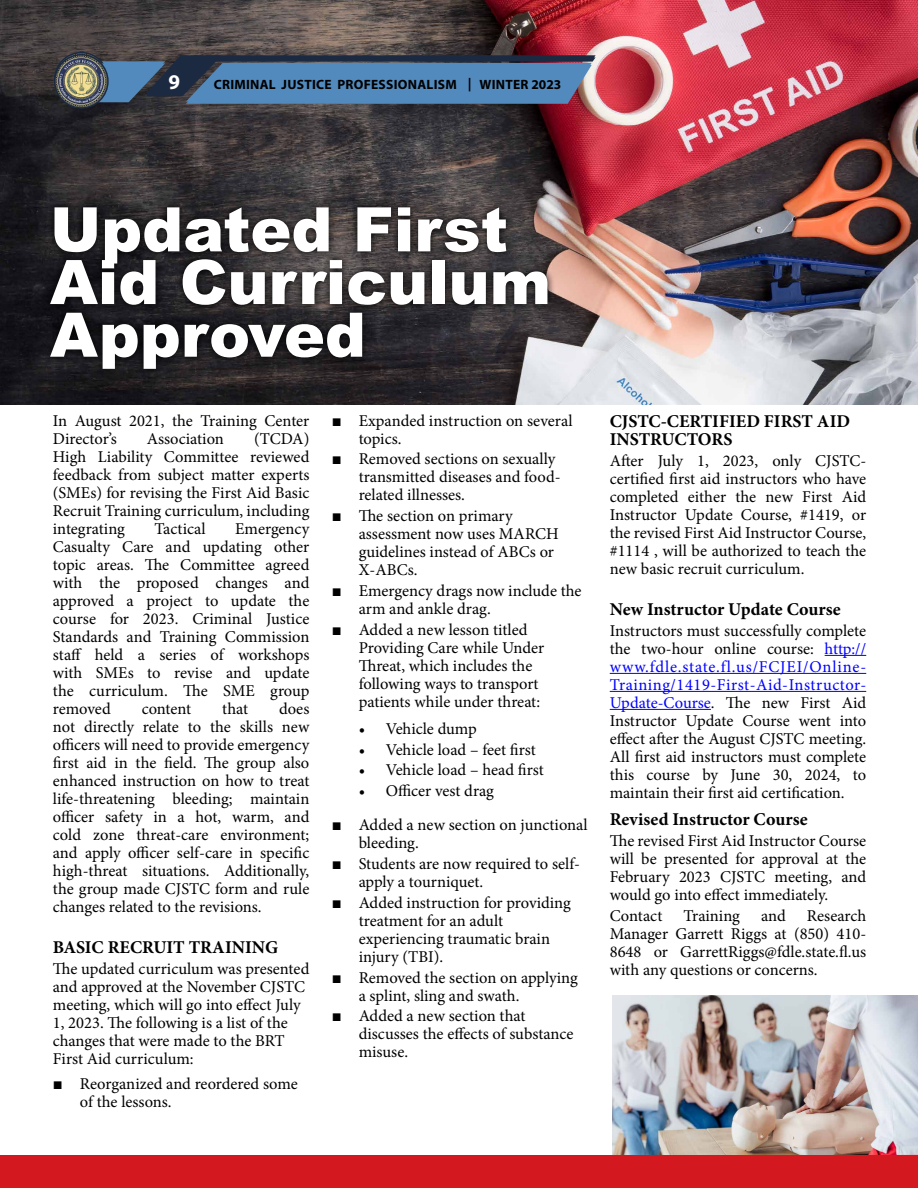
<style>
.page{position:relative;width:918px;height:1188px;background:#fff}
.page>*{position:absolute;margin:0;border:0;box-sizing:border-box;transform-origin:0 0}
.t1{font:900 61.5px/52.7px "Arial";color:#fff}
.t2{font:700 21px "Myriad Pro";color:#fff}
.t3{font:700 18px/18px "Minion Pro";color:#000}
.t4{font:16.5px/18px "Minion Pro";color:#000}
.t5{font:700 13.5px "Myriad Pro";letter-spacing:.02em;color:#000}
.s1{font-family:"Impact"}
.s2{color:#00f}
</style>
<div class="page">
<img style="left:613px;top:996px;width:305px;height:159px">
<img style="left:0;top:0;width:918px;height:405px">
<svg style="left:90px;top:55px;width:506px;height:49px;background:#4b739b"></svg>
<img style="left:55px;top:55px;width:53px;height:53px;border-radius:27px">
<div style="left:54px;top:54px;width:55px;height:55px;border:2px solid #1c2a41;border-radius:50%"></div>
<svg style="left:43px;top:199px;width:513px;height:178px;background:#282527"></svg>
<hr style="left:825px;top:655px;width:41px;height:1px;background:#00f">
<hr style="left:610px;top:673px;width:256px;height:1px;background:#00f">
<hr style="left:610px;top:691px;width:256px;height:1px;background:#00f">
<hr style="left:610px;top:709px;width:101px;height:1px;background:#00f">
<div style="left:0;top:1155px;width:918px;height:33px;background:#d31820"></div>
<p class="t2" style="left:168px;top:69px;width:13px">9</p>
<p class="t5" style="left:214px;top:76px;width:259px">CRIMINAL JUSTICE PROFESSIONALISM |</p>
<p class="t5" style="left:554px;top:76px;width:9px">1</p>
<p class="t5" style="left:479px;top:76px;width:83px">WINTER 2023</p>
<h1 class="t1" style="left:50px;top:201px;width:503px">Updated First<br>Aid Curriculum<br>Approved</h1>
<p class="t4" style="left:53px;top:412px;width:258px">In August 2021, the Training Center<br>Director’s</p>
<p class="t4" style="left:53px;top:430px;width:258px;text-align:justify;text-indent:201px">(TCDA)<br>High Liability Committee reviewed feedback from subject matter experts (SMEs) for revising the First Aid Basic Recruit Training curriculum, including integrating</p>
<p class="t4" style="left:147px;top:430px;width:79px">Association</p>
<p class="t4" style="left:155px;top:520px;width:53px">Tactical</p>
<p class="t4" style="left:53px;top:520px;width:258px;text-align:justify;text-indent:182px">Emergency Casualty Care and updating other topic areas. The Committee agreed with the proposed changes and approved a project to update the course for 2023. Criminal Justice Standards and Training Commission staff held a series of workshops with SMEs to revise and update the curriculum. The SME group removed</p>
<p class="t4" style="left:53px;top:700px;width:258px;text-align:justify;text-indent:226px">does not directly relate to the skills new officers will need to provide emergency first aid in the field. The group also enhanced instruction on how to treat life-threatening bleeding; maintain officer safety in a hot, warm, and cold zone threat-care environment; and apply officer self-care in specific high-threat situations. Additionally, the group made CJSTC form and rule changes related to the revisions.</p>
<p class="t3" style="left:53px;top:938px;width:227px">BASIC RECRUIT TRAINING</p>
<p class="t4" style="left:53px;top:960px;width:258px">The updated curriculum was presented and approved at the November CJSTC meeting, which will go into effect July 1, 2023. The following is a list of the changes that were made to the BRT First Aid curriculum:</p>
<p class="t4" style="left:80px;top:1074px;width:220px;text-indent:-27px"><span class="s1">■</span> Reorganized and reordered some of the lessons.</p>
<p class="t4" style="left:142px;top:700px;width:51px">content</p>
<p class="t4" style="left:222px;top:700px;width:27px">that</p>
<p class="t4" style="left:359px;top:412px;width:215px;text-indent:-27px"><span class="s1">■</span> Expanded instruction on several topics.</p>
<p class="t4" style="left:359px;top:450px;width:203px;text-indent:-27px"><span class="s1">■</span> Removed sections on sexually transmitted diseases and food&shy;related illnesses.</p>
<p class="t4" style="left:359px;top:507px;width:202px;text-indent:-27px"><span class="s1">■</span> The section on primary assessment now uses MARCH guidelines instead of ABCs or<br>X-ABCs.</p>
<p class="t4" style="left:359px;top:582px;width:224px;text-indent:-27px"><span class="s1">■</span> Emergency drags now include the arm and ankle drag.</p>
<p class="t4" style="left:359px;top:620px;width:187px;text-indent:-27px"><span class="s1">■</span> Added a new lesson titled<br>Providing Care while Under<br>Threat, which includes the following ways to transport patients while under threat:</p>
<p class="t4" style="left:359px;top:720px;width:120px">• Vehicle dump</p>
<p class="t4" style="left:359px;top:741px;width:179px">• Vehicle load – feet first</p>
<p class="t4" style="left:359px;top:761px;width:187px">• Vehicle load – head first</p>
<p class="t4" style="left:359px;top:782px;width:137px">• Officer vest drag</p>
<p class="t4" style="left:359px;top:816px;width:231px;text-indent:-27px"><span class="s1">■</span> Added a new section on junctional bleeding.</p>
<p class="t4" style="left:359px;top:855px;width:223px;text-indent:-27px"><span class="s1">■</span> Students are now required to self&shy;apply a tourniquet.</p>
<p class="t4" style="left:359px;top:894px;width:214px;text-indent:-27px"><span class="s1">■</span> Added instruction for providing treatment for an adult experiencing traumatic brain injury (TBI).</p>
<p class="t4" style="left:359px;top:968px;width:221px;text-indent:-27px"><span class="s1">■</span> Removed the section on applying a splint, sling and swath.</p>
<p class="t4" style="left:359px;top:1007px;width:216px;text-indent:-27px"><span class="s1">■</span> Added a new section that discusses the effects of substance misuse.</p>
<p class="t3" style="left:610px;top:412px;width:242px">CJSTC-CERTIFIED FIRST AID<br>INSTRUCTORS</p>
<p class="t4" style="left:610px;top:451px;width:258px;text-align:justify">After July 1, 2023, only CJSTC&shy;certified first aid instructors who have completed either the new First Aid Instructor Update Course, #1419, or the revised First Aid Instructor Course, #1114 , will be authorized to teach the new basic recruit curriculum.</p>
<p class="t3" style="left:610px;top:600px;width:232px">New Instructor Update Course</p>
<p class="t4" style="left:610px;top:622px;width:258px;text-align:justify">Instructors must successfully complete the two-hour online course: <span class="s2">http:// www.fdle.state.fl.us/FCJEI/Online-Training/1419-First-Aid-Instructor-Update-Course</span>. The new First Aid Instructor Update Course went into effect after the August CJSTC meeting.<br>All first aid instructors must complete this course by June 30, 2024, to maintain their first aid certification.</p>
<p class="t3" style="left:610px;top:810px;width:199px">Revised Instructor Course</p>
<p class="t4" style="left:610px;top:832px;width:258px;text-align:justify">The revised First Aid Instructor Course will be presented for approval at the February 2023 CJSTC meeting, and would go into effect immediately.</p>
<p class="t4" style="left:610px;top:906px;width:54px">Contact</p>
<p class="t4" style="left:683px;top:906px;width:58px">Training</p>
<p class="t4" style="left:761px;top:906px;width:26px">and</p>
<p class="t4" style="left:610px;top:906px;width:258px;text-align:justify;text-indent:197px">Research Manager Garrett Riggs at (850) 410- 8648 or GarrettRiggs@fdle.state.fl.us with any questions or concerns.</p>
</div>
